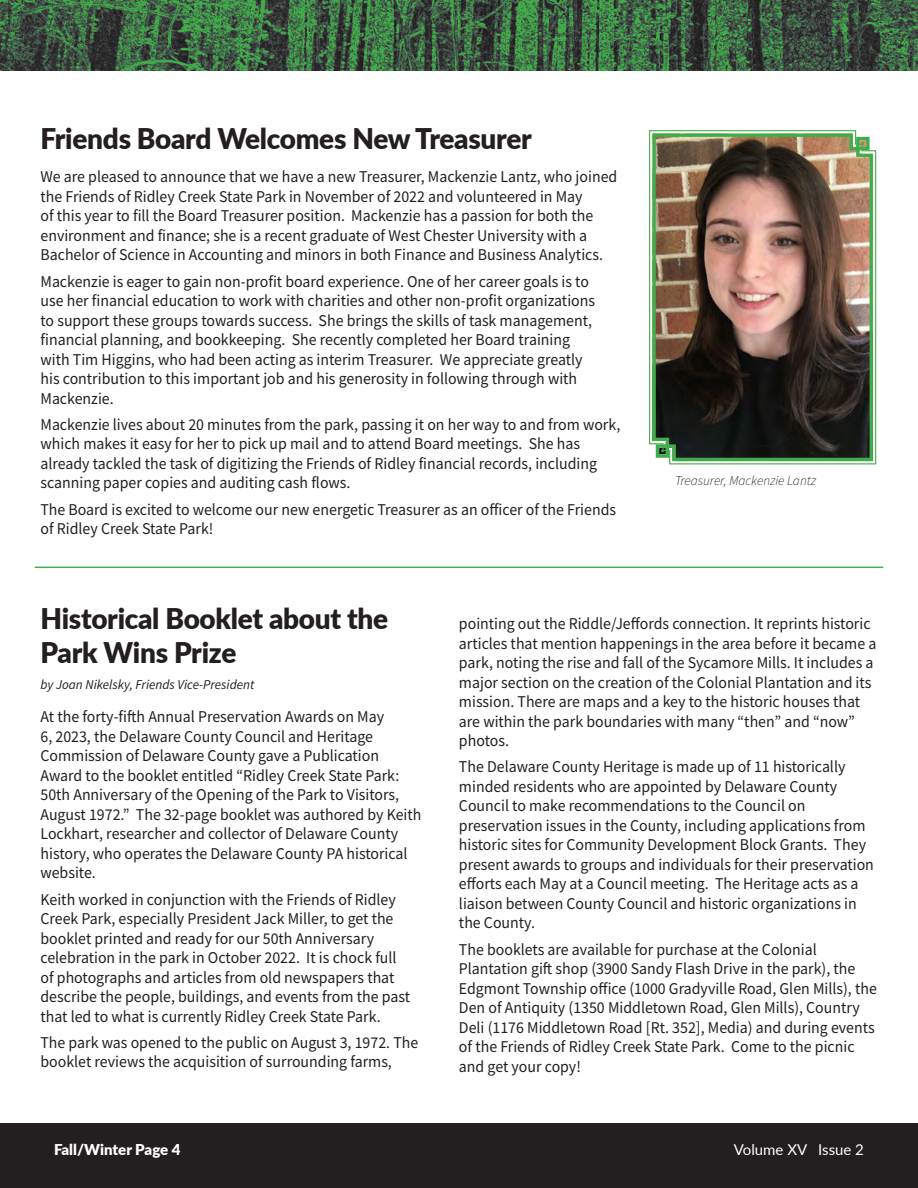
<style>
.page{position:relative;width:918px;height:1188px;background:#fff}
.page>*{position:absolute;margin:0;border:0;box-sizing:border-box;transform-origin:0 0}
.t1{font:900 28.5px/34.2px "Lato";letter-spacing:-.01em;color:#231f20}
.t2{font:16.5px/19.5px "Source Sans Pro";color:#231f20;scale:.96 1}
.t3{font:900 15px "Lato";letter-spacing:-.005em;color:#fff}
.t4{font:15px "Lato";color:#fff}
.t5{font:italic 13.5px "Source Sans Pro";color:#231f20}
.t6{font:italic 300 13.5px "Source Sans Pro";color:#231f20}
</style>
<div class="page">
<div style="left:0;top:1123px;width:918px;height:65px;background:#231f20"></div>
<img style="left:0;top:0;width:918px;height:71px">
<svg style="left:649px;top:130px;width:228px;height:335px;background:#9bd39f"></svg>
<img style="left:651px;top:132px;width:224px;height:331px">
<hr style="left:35px;top:567px;width:848px;height:1px;background:#41ad49">
<h1 class="t1" style="left:40px;top:121px;width:493px">Friends Board Welcomes New Treasurer</h1>
<p class="t2" style="left:40px;top:167px;width:602px">We are pleased to announce that we have a new Treasurer, Mackenzie Lantz, who joined the Friends of Ridley Creek State Park in November of 2022 and volunteered in May<br>of this year to fill the Board Treasurer position. Mackenzie has a passion for both the environment and finance; she is a recent graduate of West Chester University with a Bachelor of Science in Accounting and minors in both Finance and Business Analytics.</p>
<p class="t2" style="left:40px;top:271px;width:579px">Mackenzie is eager to gain non-profit board experience. One of her career goals is to use her financial education to work with charities and other non-profit organizations to support these groups towards success. She brings the skills of task management, financial planning, and bookkeeping. She recently completed her Board training with Tim Higgins, who had been acting as interim Treasurer. We appreciate greatly his contribution to this important job and his generosity in following through with Mackenzie.</p>
<p class="t2" style="left:40px;top:415px;width:606px">Mackenzie lives about 20 minutes from the park, passing it on her way to and from work, which makes it easy for her to pick up mail and to attend Board meetings. She has already tackled the task of digitizing the Friends of Ridley financial records, including scanning paper copies and auditing cash flows.</p>
<p class="t2" style="left:40px;top:499px;width:601px">The Board is excited to welcome our new energetic Treasurer as an officer of the Friends of Ridley Creek State Park!</p>
<p class="t6" style="left:675px;top:472px;width:142px">Treasurer, Mackenzie Lantz</p>
<h1 class="t1" style="left:40px;top:600px;width:349px">Historical Booklet about the<br>Park Wins Prize</h1>
<p class="t5" style="left:40px;top:676px;width:215px">by Joan Nikelsky, Friends Vice-President</p>
<p class="t2" style="left:40px;top:707px;width:398px">At the forty-fifth Annual Preservation Awards on May<br>6, 2023, the Delaware County Council and Heritage Commission of Delaware County gave a Publication Award to the booklet entitled “Ridley Creek State Park:<br>50th Anniversary of the Opening of the Park to Visitors, August 1972.” The 32-page booklet was authored by Keith Lockhart, researcher and collector of Delaware County history, who operates the Delaware County PA historical website.</p>
<p class="t2" style="left:40px;top:889px;width:386px">Keith worked in conjunction with the Friends of Ridley Creek Park, especially President Jack Miller, to get the booklet printed and ready for our 50th Anniversary celebration in the park in October 2022. It is chock full of photographs and articles from old newspapers that describe the people, buildings, and events from the past that led to what is currently Ridley Creek State Park.</p>
<p class="t2" style="left:40px;top:1032px;width:395px">The park was opened to the public on August 3, 1972. The booklet reviews the acquisition of surrounding farms,</p>
<p class="t2" style="left:459px;top:614px;width:436px">pointing out the Riddle/Jeffords connection. It reprints historic articles that mention happenings in the area before it became a park, noting the rise and fall of the Sycamore Mills. It includes a major section on the creation of the Colonial Plantation and its mission. There are maps and a key to the historic houses that are within the park boundaries with many “then” and “now” photos.</p>
<p class="t2" style="left:459px;top:757px;width:434px">The Delaware County Heritage is made up of 11 historically minded residents who are appointed by Delaware County Council to make recommendations to the Council on preservation issues in the County, including applications from historic sites for Community Development Block Grants. They present awards to groups and individuals for their preservation efforts each May at a Council meeting. The Heritage acts as a liaison between County Council and historic organizations in the County.</p>
<p class="t2" style="left:459px;top:939px;width:437px">The booklets are available for purchase at the Colonial Plantation gift shop (3900 Sandy Flash Drive in the park), the Edgmont Township office (1000 Gradyville Road, Glen Mills), the Den of Antiquity (1350 Middletown Road, Glen Mills), Country Deli (1176 Middletown Road [Rt. 352], Media) and during events of the Friends of Ridley Creek State Park. Come to the picnic and get your copy!</p>
<p class="t3" style="left:54px;top:1138px;width:128px">Fall/Winter Page 4</p>
<p class="t4" style="left:734px;top:1138px;width:132px">Volume XV Issue 2</p>
</div>
